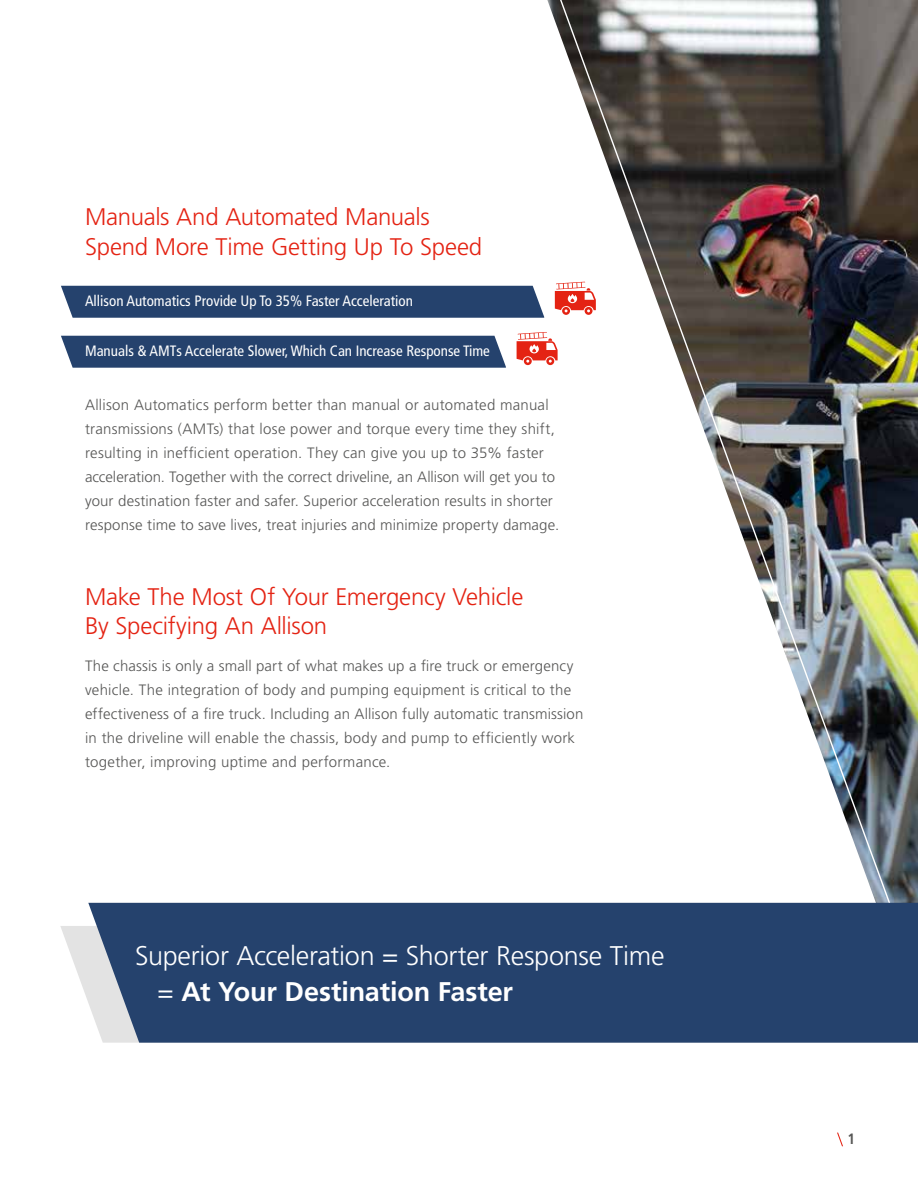
<style>
.page{position:relative;width:918px;height:1188px;background:#fff}
.page>*{position:absolute;margin:0;border:0;box-sizing:border-box;transform-origin:0 0}
.t1{font:300 27px "Frutiger LT Pro";letter-spacing:-.01em;color:#fff}
.t2{font:700 27px "Frutiger";letter-spacing:-.005em;color:#fff}
.t3{font:300 24px/30px "Frutiger LT Pro";letter-spacing:-.01em;color:#e42313}
.t4{font:300 15px/24px "Frutiger LT Pro";letter-spacing:.015em;color:#575756}
.t5{font:condensed 15px "Frutiger LT Pro";color:#fff}
.t6{font:700 condensed 15px "Frutiger LT Pro";color:#575756}
.s1{font-family:"Frutiger LT Pro";font-weight:300}
</style>
<div class="page">
<img style="left:545px;top:0;width:373px;height:903px">
<div style="left:61px;top:286px;width:483px;height:32px;background:#25426d"></div>
<div style="left:61px;top:336px;width:445px;height:32px;background:#25426d"></div>
<svg style="left:555px;top:282px;width:41px;height:33px"></svg>
<svg style="left:517px;top:332px;width:41px;height:33px"></svg>
<svg style="left:60px;top:926px;width:28px;height:75px"></svg>
<div style="left:88px;top:903px;width:830px;height:140px;background:#25426d"></div>
<svg style="left:837px;top:1132px;width:6px;height:15px"></svg>
<h2 class="t3" style="left:85px;top:202px;width:399px">Manuals And Automated Manuals<br>Spend More Time Getting Up To Speed</h2>
<p class="t5" style="left:85px;top:292px;width:330px">Allison Automatics Provide Up To 35% Faster Acceleration</p>
<p class="t5" style="left:85px;top:342px;width:406px">Manuals &amp; AMTs Accelerate Slower, Which Can Increase Response Time</p>
<p class="t4" style="left:85px;top:393px;width:476px">Allison Automatics perform better than manual or automated manual transmissions (AMTs) that lose power and torque every time they shift, resulting in inefficient operation. They can give you up to 35% faster acceleration. Together with the correct driveline, an Allison will get you to your destination faster and safer. Superior acceleration results in shorter response time to save lives, treat injuries and minimize property damage.</p>
<h2 class="t3" style="left:85px;top:582px;width:440px;line-height:28.8px">Make The Most Of Your Emergency Vehicle<br>By Specifying An Allison</h2>
<p class="t4" style="left:85px;top:654px;width:500px">The chassis is only a small part of what makes up a fire truck or emergency vehicle. The integration of body and pumping equipment is critical to the effectiveness of a fire truck. Including an Allison fully automatic transmission in the driveline will enable the chassis, body and pump to efficiently work together, improving uptime and performance.</p>
<h1 class="t1" style="left:135px;top:940px;width:531px">Superior Acceleration = Shorter Response Time</h1>
<h1 class="t2" style="left:158px;top:976px;width:357px"><span class="s1">=</span> At Your Destination Faster</h1>
<p class="t6" style="left:847px;top:1130px;width:9px">1</p>
</div>
